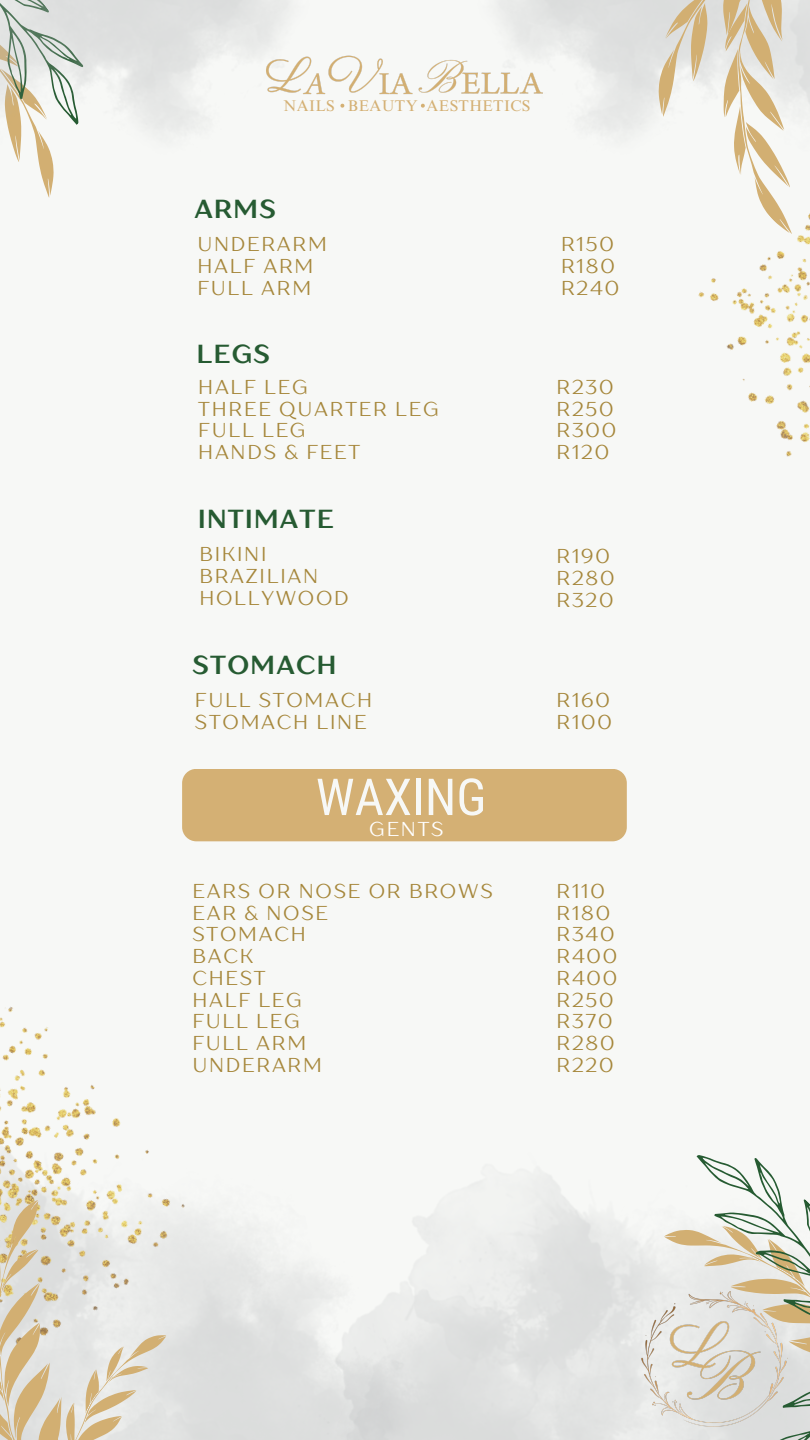
<style>
.page{position:relative;width:810px;height:1440px;background:#f7f8f6}
.page>*{position:absolute;margin:0;border:0;box-sizing:border-box;transform-origin:0 0}
.t1{font:51px "Roboto Condensed";color:#f7f8f6}
.t2{font:700 26px "TT Drugs";letter-spacing:.05em;color:#265b32}
.t3{font:20px/21.8px "TT Drugs";letter-spacing:.09em;color:#a6873b}
.t4{font:20px "TT Drugs";letter-spacing:.09em;color:#fff}
.t5{font:15.5px "Times NRMT Pro";letter-spacing:.025em;color:#d4b074}
</style>
<div class="page">
<img style="left:0;top:1007px;width:229px;height:413px">
<svg style="left:658px;top:0;width:152px;height:96px"></svg>
<svg style="left:0;top:1200px;width:167px;height:240px"></svg>
<img style="left:313px;top:35px;width:229px;height:60px">
<svg style="left:340px;top:104px;width:4px;height:4px"></svg>
<svg style="left:421px;top:104px;width:4px;height:4px"></svg>
<div style="left:619px;top:1291px;width:45px;height:149px;background:#e7e8e7"></div>
<svg style="left:40px;top:172px;width:14px;height:26px"></svg>
<svg style="left:664px;top:1155px;width:146px;height:285px"></svg>
<img style="left:647px;top:96px;width:163px;height:361px">
<div style="left:182px;top:769px;width:445px;height:72px;background:#d4b074;border-radius:14px"></div>
<img style="left:0;top:0;width:313px;height:172px">
<p class="t5" style="left:284px;top:96px;width:248px">NAILS BEAUTY AESTHETICS</p>
<h2 class="t2" style="left:194px;top:192px;width:83px">ARMS</h2>
<p class="t3" style="left:197px;top:233px;width:131px">UNDERARM<br>HALF ARM<br>FULL ARM</p>
<h2 class="t2" style="left:197px;top:337px;width:75px">LEGS</h2>
<p class="t3" style="left:561px;top:233px;width:60px">R150<br>R180<br>R240</p>
<p class="t3" style="left:198px;top:376px;width:242px">HALF LEG<br>THREE QUARTER LEG<br>FULL LEG<br>HANDS &amp; FEET</p>
<p class="t3" style="left:556px;top:376px;width:61px">R230<br>R250<br>R300<br>R120</p>
<h2 class="t2" style="left:198px;top:502px;width:137px">INTIMATE</h2>
<p class="t3" style="left:199px;top:543px;width:151px">BIKINI<br>BRAZILIAN<br>HOLLYWOOD</p>
<p class="t3" style="left:556px;top:545px;width:59px">R190<br>R280<br>R320</p>
<h2 class="t2" style="left:192px;top:647px;width:145px">STOMACH</h2>
<p class="t3" style="left:195px;top:689px;width:179px">FULL STOMACH<br>STOMACH LINE</p>
<p class="t3" style="left:556px;top:689px;width:57px">R160<br>R100</p>
<h1 class="t1" style="left:316px;top:761px;width:172px">WAXING</h1>
<p class="t4" style="left:369px;top:816px;width:76px">GENTS</p>
<p class="t3" style="left:192px;top:880px;width:302px">EARS OR NOSE OR BROWS<br>EAR &amp; NOSE<br>STOMACH<br>BACK<br>CHEST<br>HALF LEG<br>FULL LEG<br>FULL ARM<br>UNDERARM</p>
<p class="t3" style="left:556px;top:880px;width:62px">R110<br>R180<br>R340<br>R400<br>R400<br>R250<br>R370<br>R280<br>R220</p>
</div>
